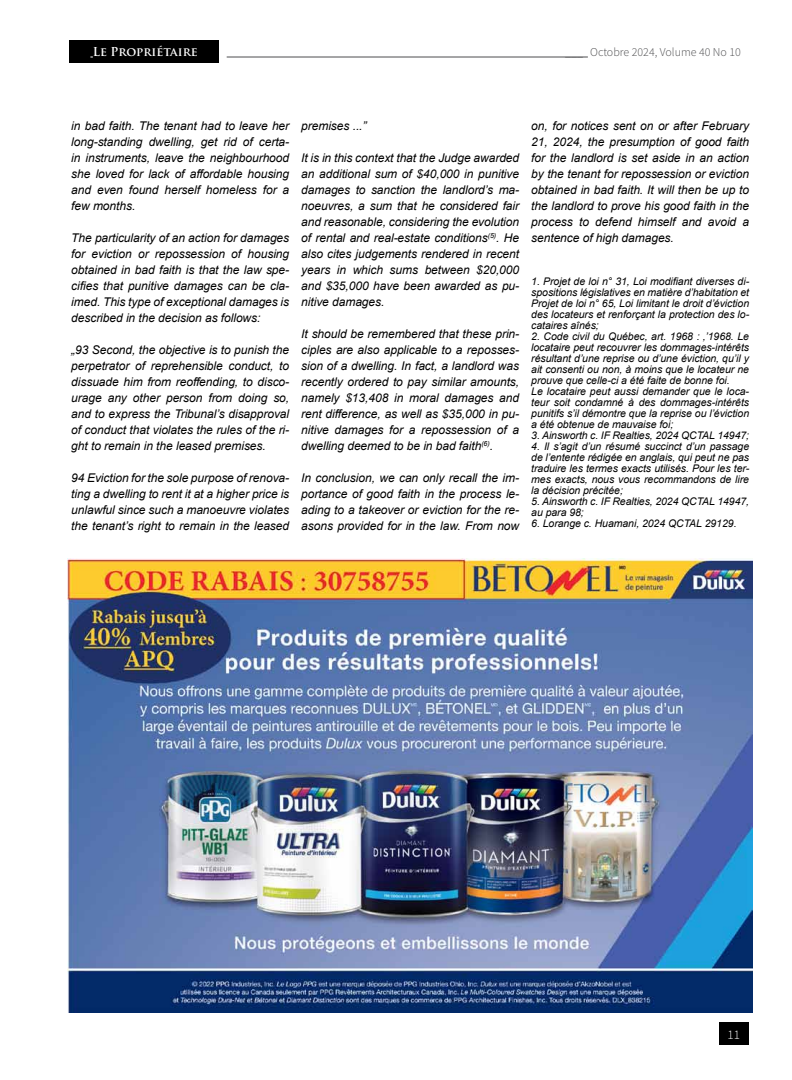
<style>
.page{position:relative;width:792px;height:1080px;background:#fff}
.page>*{position:absolute;margin:0;border:0;box-sizing:border-box;transform-origin:0 0}
.t1{font:300 13px "Source Sans Pro";color:#fff}
.t2{font:italic 12px/16px "Arial";letter-spacing:-.005em;color:#000;text-align:justify}
.t3{font:300 12px "Source Sans Pro";color:#4d4d4f}
.t4{font:700 12px "Trajan Pro";color:#fff}
.t5{font:italic 10.5px/11px "Arial";letter-spacing:-.005em;color:#000;text-align:justify}
</style>
<div class="page">
<img style="left:67px;top:559px;width:685px;height:454px">
<hr style="left:227px;top:57px;width:361px;height:1px;background:#4d4d4f">
<div style="left:719px;top:1023px;width:30px;height:22px;background:#000"></div>
<div style="left:69px;top:40px;width:150px;height:23px;background:#000"></div>
<p class="t4" style="left:93px;top:44px;width:107px">Le Propriétaire</p>
<p class="t3" style="left:565px;top:44px;width:177px">___ Octobre 2024, Volume 40 No 10</p>
<p class="t2" style="left:71px;top:118px;width:219px">in bad faith. The tenant had to leave her long-standing dwelling, get rid of certa&shy;in instruments, leave the neighbourhood she loved for lack of affordable housing and even found herself homeless for a few months.</p>
<p class="t2" style="left:71px;top:230px;width:219px">The particularity of an action for damages for eviction or repossession of housing obtained in bad faith is that the law spe&shy;cifies that punitive damages can be cla&shy;imed. This type of exceptional damages is described in the decision as follows:</p>
<p class="t2" style="left:71px;top:342px;width:219px">„93 Second, the objective is to punish the perpetrator of reprehensible conduct, to dissuade him from reoffending, to disco&shy;urage any other person from doing so, and to express the Tribunal’s disapproval of conduct that violates the rules of the ri&shy;ght to remain in the leased premises.</p>
<p class="t2" style="left:71px;top:470px;width:219px">94 Eviction for the sole purpose of renova&shy;ting a dwelling to rent it at a higher price is unlawful since such a manoeuvre violates the tenant’s right to remain in the leased</p>
<p class="t2" style="left:301px;top:118px;width:67px">premises ...”</p>
<p class="t2" style="left:301px;top:150px;width:219px">It is in this context that the Judge awarded an additional sum of $40,000 in punitive damages to sanction the landlord’s ma&shy;noeuvres, a sum that he considered fair and reasonable, considering the evolution of rental and real-estate conditions<sup>(5)</sup>. He also cites judgements rendered in recent years in which sums between $20,000 and $35,000 have been awarded as pu&shy;nitive damages.</p>
<p class="t2" style="left:301px;top:326px;width:219px">It should be remembered that these prin&shy;ciples are also applicable to a reposses&shy;sion of a dwelling. In fact, a landlord was recently ordered to pay similar amounts, namely $13,408 in moral damages and rent difference, as well as $35,000 in pu&shy;nitive damages for a repossession of a dwelling deemed to be in bad faith<sup>(6)</sup>.</p>
<p class="t2" style="left:301px;top:470px;width:219px">In conclusion, we can only recall the im&shy;portance of good faith in the process le&shy;ading to a takeover or eviction for the re&shy;asons provided for in the law. From now</p>
<p class="t2" style="left:531px;top:118px;width:219px">on, for notices sent on or after February 21, 2024, the presumption of good faith for the landlord is set aside in an action by the tenant for repossession or eviction obtained in bad faith. It will then be up to the landlord to prove his good faith in the process to defend himself and avoid a sentence of high damages.</p>
<p class="t5" style="left:531px;top:276px;width:219px">1. Projet de loi n° 31, Loi modifiant diverses di&shy;spositions législatives en matière d’habitation et Projet de loi n° 65, Loi limitant le droit d’éviction des locateurs et renforçant la protection des lo&shy;cataires aînés;</p>
<p class="t5" style="left:531px;top:331px;width:219px;text-align:left">2. Code civil du Québec, art. 1968 : ‚’1968. Le locataire peut recouvrer les dommages-intérêts résultant d’une reprise ou d’une éviction, qu’il y ait consenti ou non, à moins que le locateur ne prouve que celle-ci a été faite de bonne foi.<br>Le locataire peut aussi demander que le loca&shy;teur soit condamné à des dommages-intérêts punitifs s’il démontre que la reprise ou l’éviction a été obtenue de mauvaise foi;</p>
<p class="t5" style="left:531px;top:430px;width:219px">3. Ainsworth c. IF Realties, 2024 QCTAL 14947;</p>
<p class="t5" style="left:531px;top:441px;width:219px">4. Il s’agit d’un résumé succinct d’un passage de l’entente rédigée en anglais, qui peut ne pas traduire les termes exacts utilisés. Pour les ter&shy;mes exacts, nous vous recommandons de lire la décision précitée;</p>
<p class="t5" style="left:531px;top:496px;width:219px">5. Ainsworth c. IF Realties, 2024 QCTAL 14947, au para 98;</p>
<p class="t5" style="left:531px;top:518px;width:207px">6. Lorange c. Huamani, 2024 QCTAL 29129.</p>
<p class="t1" style="left:728px;top:1027px;width:14px">11</p>
</div>
